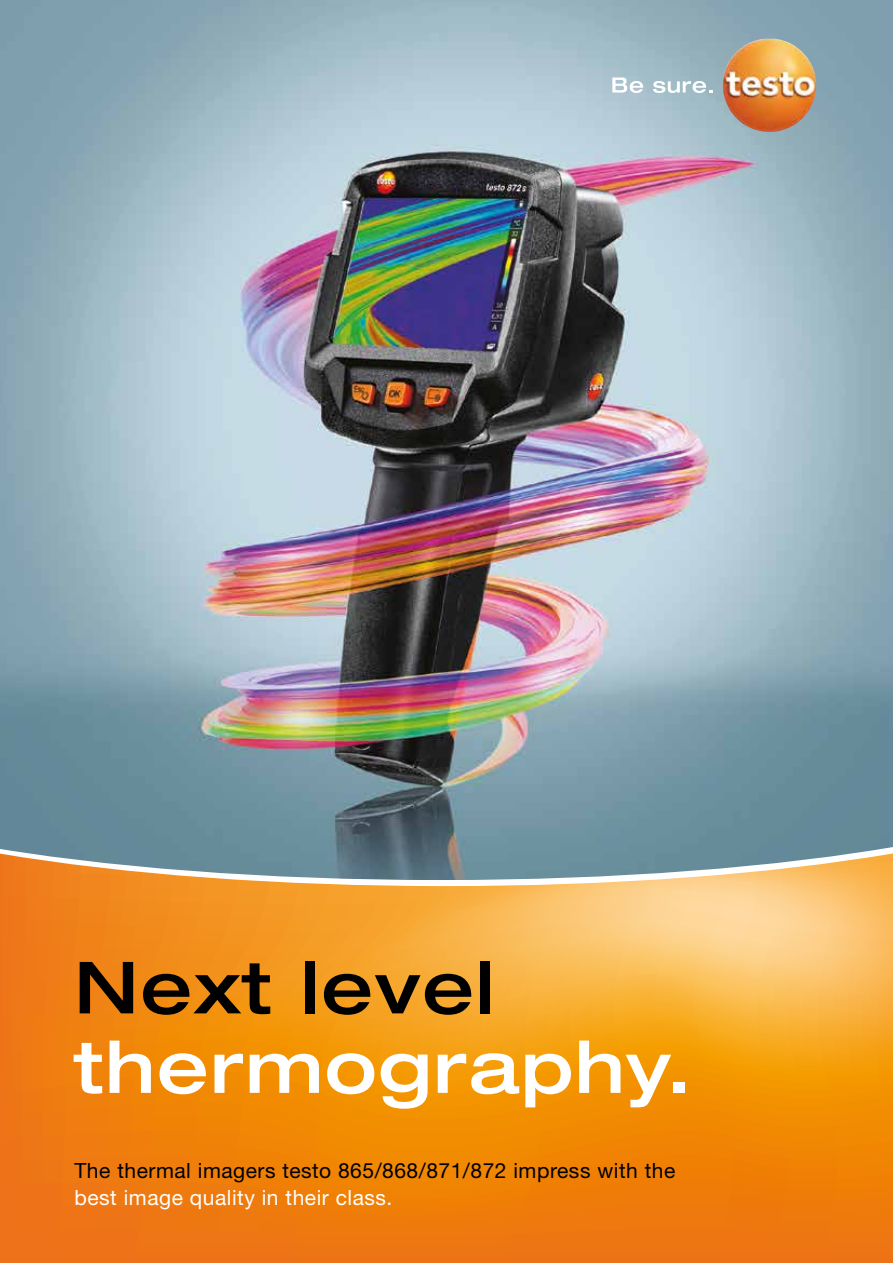
<style>
.page{position:relative;width:893px;height:1263px;background:#fff}
.page>*{position:absolute;margin:0;border:0;box-sizing:border-box;transform-origin:0 0}
.t1{font:500 expanded 72px "Helvetica Neue LTW1 G";letter-spacing:.025em;color:#fff}
.t2{font:500 expanded 72px "Helvetica Neue LTW1 G";letter-spacing:.025em;color:#000}
.t3{font:21px "Helvetica Neue LTW1 G";letter-spacing:.025em;color:#000}
.t4{font:21px "Helvetica Neue LTW1 G";letter-spacing:.025em;color:#fff}
</style>
<div class="page">
<img style="left:0;top:0;width:893px;height:845px">
<svg style="left:0;top:853px;width:893px;height:410px;background:#ed9427"></svg>
<img style="left:723px;top:39px;width:93px;height:93px">
<svg style="left:612px;top:78px;width:31px;height:15px"></svg>
<svg style="left:653px;top:81px;width:60px;height:12px"></svg>
<h1 class="t2" style="left:74px;top:942px;width:421px">Next level</h1>
<h1 class="t1" style="left:74px;top:1021px;width:619px">thermography.</h1>
<p class="t3" style="left:74px;top:1157px;width:602px">The thermal imagers testo 865/868/871/872 impress with the</p>
<p class="t4" style="left:74px;top:1184px;width:320px">best image quality in their class.</p>
</div>
